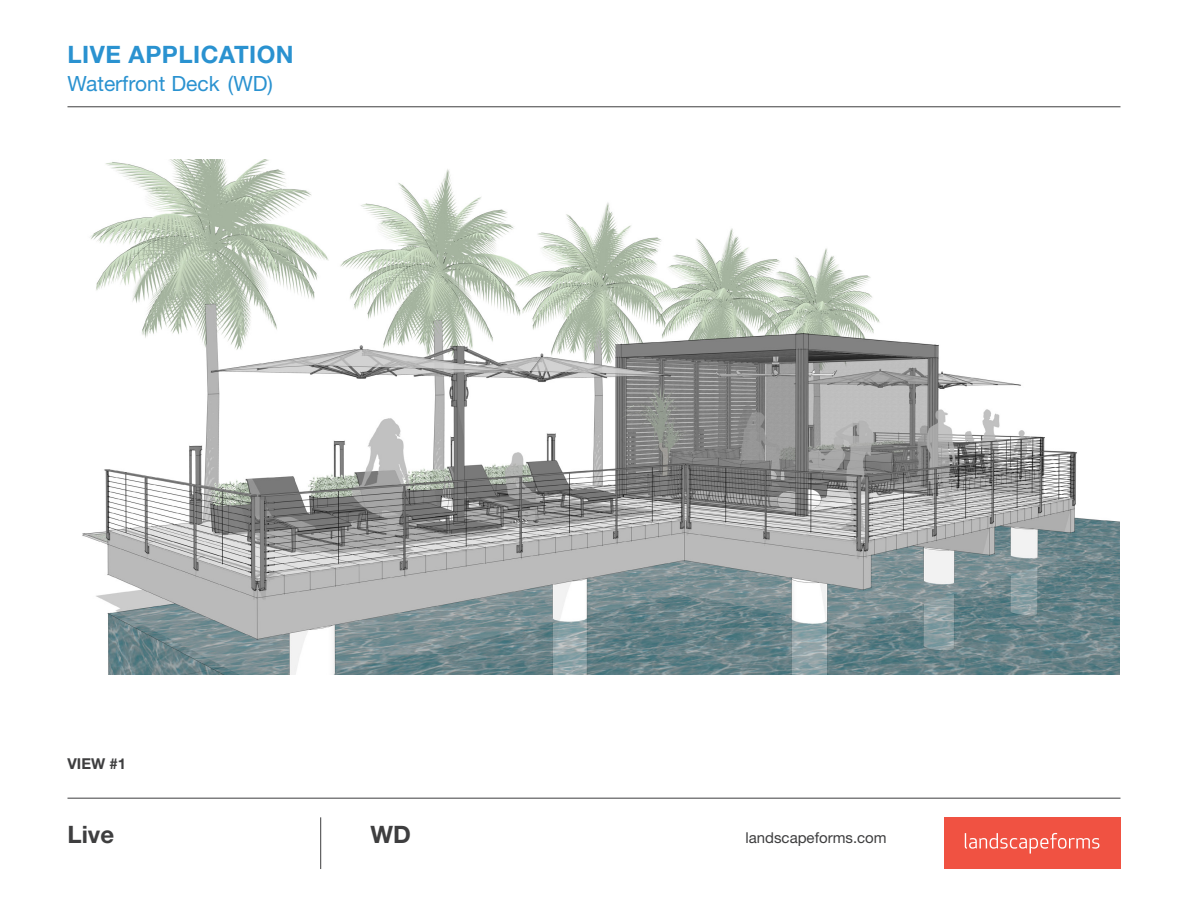
<style>
.page{position:relative;width:1188px;height:918px;background:#fff}
.page>*{position:absolute;margin:0;border:0;box-sizing:border-box;transform-origin:0 0}
.t1{font:700 24px "Helvetica Neue LT Pro";letter-spacing:.02em;color:#2a92d0}
.t2{font:700 24px "Helvetica Neue LT Pro";color:#3e3e3f}
.t3{font:21px "Helvetica Neue LT Pro";color:#2a92d0}
.t4{font:15px "Helvetica Neue LT Pro";color:#3e3e3f}
.t5{font:700 15px "Helvetica Neue LT Pro";color:#3e3e3f}
</style>
<div class="page">
<img style="left:82px;top:160px;width:1038px;height:515px">
<hr style="left:67px;top:106px;width:1054px;height:1px;background:#3e3e3f">
<hr style="left:67px;top:798px;width:1054px;height:1px;background:#3e3e3f">
<hr style="left:320px;top:817px;width:1px;height:52px;background:#3e3e3f">
<div style="left:944px;top:817px;width:177px;height:52px;background:#f05242"></div>
<svg style="left:965px;top:833px;width:134px;height:21px"></svg>
<p class="t1" style="left:67px;top:40px;width:228px">LIVE APPLICATION</p>
<p class="t3" style="left:67px;top:70px;width:207px">Waterfront Deck (WD)</p>
<p class="t5" style="left:67px;top:754px;width:60px">VIEW #1</p>
<p class="t2" style="left:67px;top:819px;width:48px">Live</p>
<p class="t2" style="left:371px;top:819px;width:42px">WD</p>
<p class="t4" style="left:746px;top:828px;width:143px">landscapeforms.com</p>
</div>
